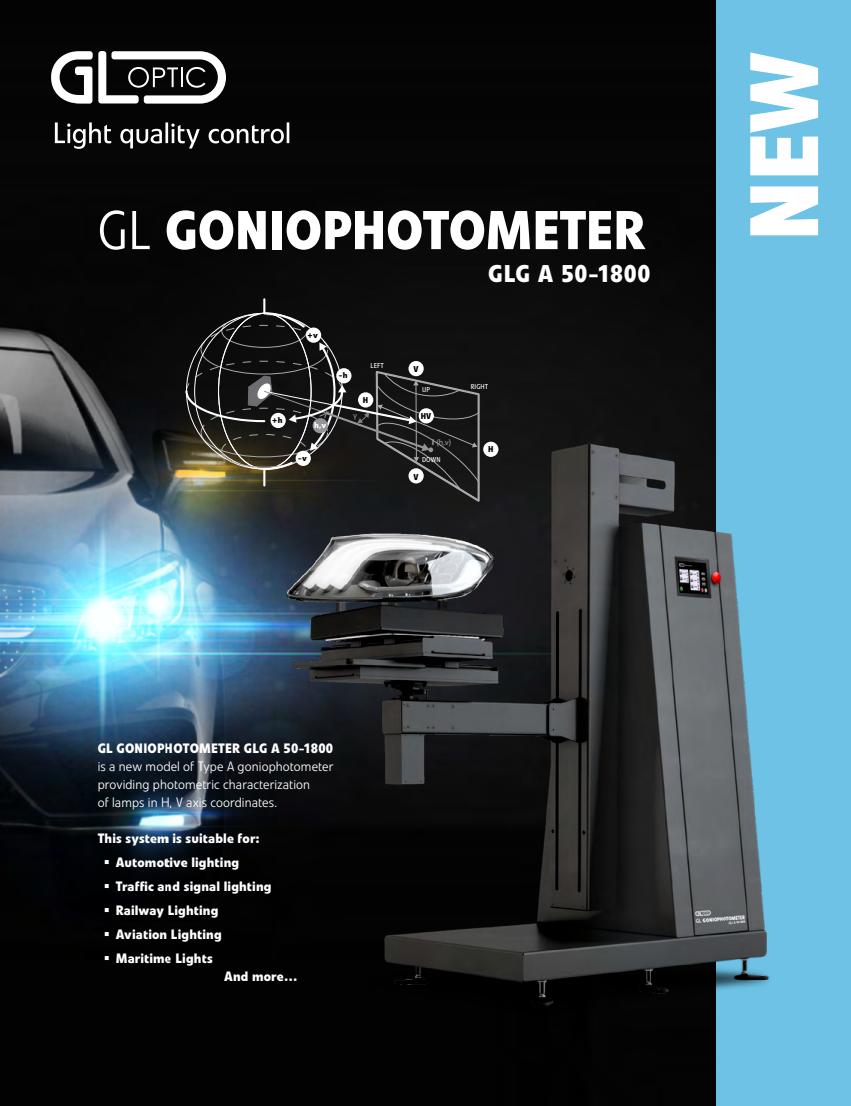
<style>
.page{position:relative;width:851px;height:1106px;background:#fff}
.page>*{position:absolute;margin:0;border:0;box-sizing:border-box;transform-origin:0 0}
.t1{font:700 96px "Veto Com";color:#fff}
.t2{font:700 54px "Veto Com";color:#fff}
.t3{font:700 24px "Veto Com";letter-spacing:.02em;color:#fff}
.t4{font:700 13.5px/24px "Veto Com";letter-spacing:.01em;color:#fff}
.t5{font:300 13.5px/18px "Veto Com";letter-spacing:.01em;color:#fff}
.t6{font:700 8.4px "Veto Com";color:#000}
.t7{font:8.4px "Veto Com";color:#939598}
.t8{font:700 8.4px "Veto Com";color:#fff}
.t9{font:8.4px "Myriad Pro";color:#939598}
.t10{font:7.05px "Veto Com";letter-spacing:.005em;color:#fff}
.s1{font-weight:300}
.s2{font-weight:700}
</style>
<div class="page">
<img style="left:0;top:0;width:716px;height:1106px">
<div style="left:716px;top:0;width:134px;height:1106px;background:#6dc2e6"></div>
<img style="left:169px;top:397px;width:601px;height:641px">
<div style="left:483px;top:442px;width:15px;height:15px;background:#fff;border-radius:50%"></div>
<svg style="left:184px;top:299px;width:297px;height:205px;background:#2e2d2a"></svg>
<svg style="left:55px;top:122px;width:234px;height:27px;background:#3e3e3e"></svg>
<svg style="left:51px;top:51px;width:175px;height:53px"></svg>
<svg style="left:105px;top:860px;width:4px;height:4px"></svg>
<svg style="left:105px;top:884px;width:4px;height:4px"></svg>
<svg style="left:105px;top:908px;width:4px;height:4px"></svg>
<svg style="left:105px;top:932px;width:4px;height:4px"></svg>
<svg style="left:105px;top:956px;width:4px;height:4px"></svg>
<h2 class="t2" style="left:97px;top:196px;width:550px"><span class="s1">GL</span> GONIOPHOTOMETER</h2>
<h3 class="t3" style="left:488px;top:259px;width:164px">GLG A 50-1800</h3>
<p class="t6" style="left:272px;top:415px;width:11px">+h</p>
<p class="t6" style="left:308px;top:329px;width:11px">+v</p>
<p class="t8" style="left:314px;top:420px;width:13px">h,v</p>
<p class="t6" style="left:298px;top:453px;width:10px">-v</p>
<p class="t6" style="left:338px;top:370px;width:10px">-h</p>
<p class="t10" style="left:370px;top:361px;width:15px">LEFT</p>
<p class="t6" style="left:363px;top:394px;width:7px">H</p>
<p class="t9" style="left:353px;top:410px;width:5px">γ</p>
<p class="t6" style="left:413px;top:364px;width:7px">V</p>
<p class="t10" style="left:422px;top:386px;width:9px">UP</p>
<p class="t6" style="left:421px;top:411px;width:12px">HV</p>
<p class="t7" style="left:432px;top:437px;width:20px"><span class="s2">I</span> (h,v)</p>
<p class="t10" style="left:422px;top:455px;width:20px">DOWN</p>
<p class="t6" style="left:413px;top:471px;width:7px">V</p>
<p class="t10" style="left:470px;top:382px;width:19px">RIGHT</p>
<p class="t6" style="left:488px;top:444px;width:7px">H</p>
<h1 class="t1" style="left:723px;top:241px;width:191px;rotate:-90deg">NEW</h1>
<p class="t4" style="left:98px;top:736px;width:237px">GL GONIOPHOTOMETER GLG A 50-1800</p>
<p class="t5" style="left:98px;top:758px;width:237px">is a new model of Type A goniophotometer providing photometric characterization<br>of lamps in H, V axis coordinates.</p>
<p class="t4" style="left:116px;top:826px;width:157px;text-indent:-18px">This system is suitable for:<br>Automotive lighting<br>Traffic and signal lighting<br>Railway Lighting<br>Aviation Lighting<br>Maritime Lights</p>
<p class="t4" style="left:224px;top:964px;width:75px">And more…</p>
</div>
